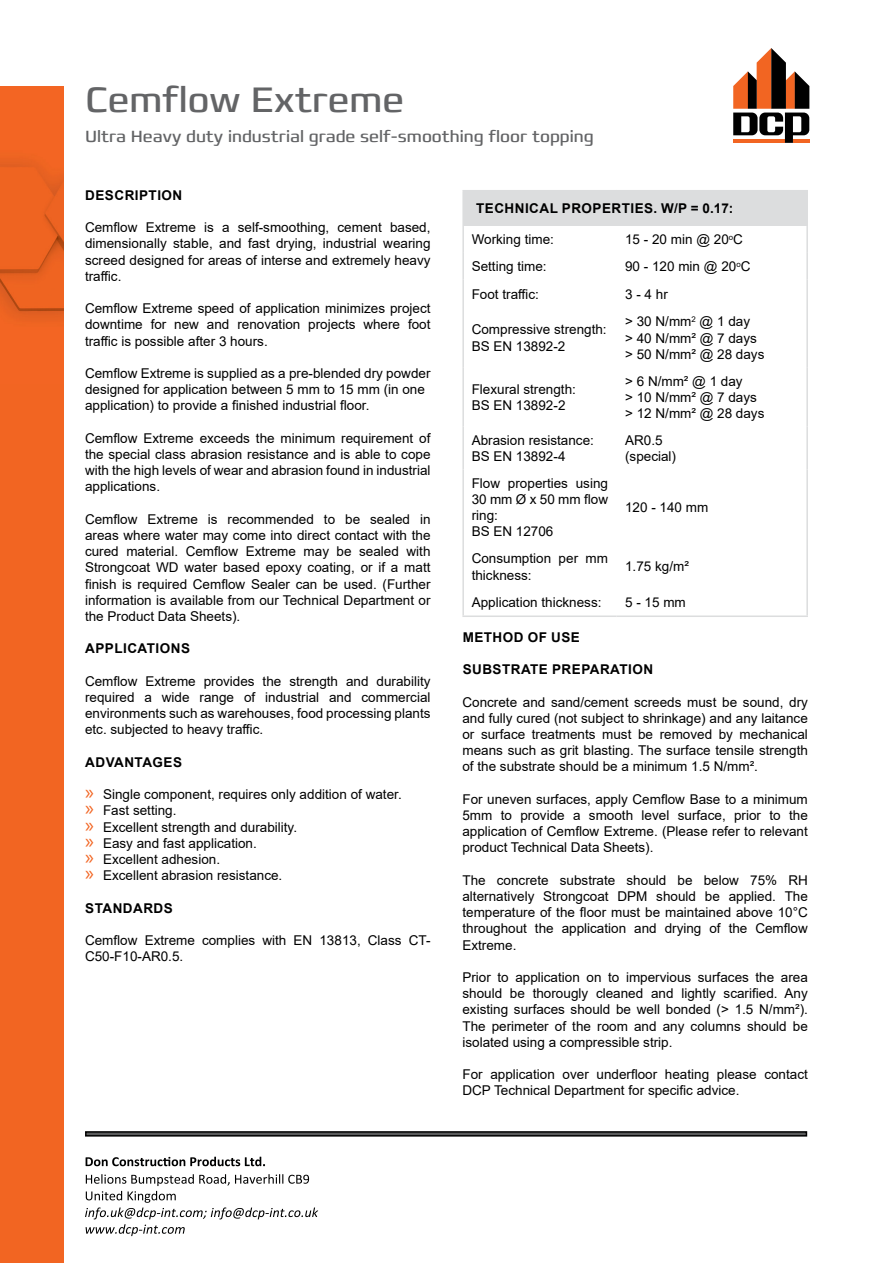
<style>
.page{position:relative;width:893px;height:1263px;background:#fff}
.page>*{position:absolute;margin:0;border:0;box-sizing:border-box;transform-origin:0 0}
.t1{font:36px "Francker CYR";color:#636466}
.t2{font:16.5px "Francker CYR";color:#636466}
.t3{font:13.5px/16.2px "Arial";color:#000}
.t4{font:700 13.5px "Arial";letter-spacing:.035em;color:#000}
.s1{font-family:"Myriad Pro";font-size:21px;color:#f26522}
</style>
<div class="page">
<svg style="left:86px;top:1157px;width:179px;height:9px"></svg>
<svg style="left:85px;top:1174px;width:233px;height:62px"></svg>
<div style="left:85px;top:1131px;width:722px;height:5px;border:2px solid #000"></div>
<div style="left:463px;top:191px;width:344px;height:35px;background:#dcddde"></div>
<hr style="left:462px;top:190px;width:155px;height:1px;background:#dcddde">
<hr style="left:462px;top:191px;width:2px;height:35px;background:#dcddde">
<hr style="left:617px;top:190px;width:191px;height:1px;background:#dcddde">
<hr style="left:806px;top:191px;width:2px;height:35px;background:#dcddde">
<hr style="left:462px;top:226px;width:2px;height:27px;background:#dcddde">
<hr style="left:806px;top:226px;width:2px;height:27px;background:#dcddde">
<hr style="left:462px;top:253px;width:2px;height:27px;background:#dcddde">
<hr style="left:806px;top:253px;width:2px;height:27px;background:#dcddde">
<hr style="left:462px;top:280px;width:2px;height:28px;background:#dcddde">
<hr style="left:806px;top:280px;width:2px;height:28px;background:#dcddde">
<hr style="left:462px;top:308px;width:2px;height:59px;background:#dcddde">
<hr style="left:806px;top:308px;width:2px;height:59px;background:#dcddde">
<hr style="left:462px;top:367px;width:2px;height:59px;background:#dcddde">
<hr style="left:806px;top:367px;width:2px;height:59px;background:#dcddde">
<hr style="left:462px;top:426px;width:2px;height:43px;background:#dcddde">
<hr style="left:806px;top:426px;width:2px;height:43px;background:#dcddde">
<hr style="left:462px;top:469px;width:2px;height:76px;background:#dcddde">
<hr style="left:806px;top:469px;width:2px;height:76px;background:#dcddde">
<hr style="left:462px;top:545px;width:2px;height:43px;background:#dcddde">
<hr style="left:806px;top:545px;width:2px;height:43px;background:#dcddde">
<hr style="left:462px;top:588px;width:2px;height:27px;background:#dcddde">
<hr style="left:806px;top:588px;width:2px;height:27px;background:#dcddde">
<hr style="left:462px;top:615px;width:155px;height:2px;background:#dcddde">
<hr style="left:617px;top:615px;width:191px;height:2px;background:#dcddde">
<svg style="left:733px;top:48px;width:76px;height:95px"></svg>
<div style="left:0;top:86px;width:64px;height:1177px;background:#f26522"></div>
<img style="left:0;top:161px;width:64px;height:158px">
<h1 class="t1" style="left:85px;top:77px;width:321px">Cemflow Extreme</h1>
<p class="t2" style="left:85px;top:126px;width:510px">Ultra Heavy duty industrial grade self-smoothing floor topping</p>
<p class="t4" style="left:85px;top:186px;width:98px">DESCRIPTION</p>
<p class="t3" style="left:85px;top:219px;width:347px;text-align:justify">Cemflow Extreme is a self-smoothing, cement based, dimensionally stable, and fast drying, industrial wearing screed designed for areas of interse and extremely heavy traffic.</p>
<p class="t3" style="left:85px;top:300px;width:347px;text-align:justify">Cemflow Extreme speed of application minimizes project downtime for new and renovation projects where foot traffic is possible after 3 hours.</p>
<p class="t3" style="left:85px;top:365px;width:347px">Cemflow Extreme is supplied as a pre-blended dry powder designed for application between 5 mm to 15 mm (in one application) to provide a finished industrial floor.</p>
<p class="t3" style="left:85px;top:430px;width:347px;text-align:justify">Cemflow Extreme exceeds the minimum requirement of the special class abrasion resistance and is able to cope with the high levels of wear and abrasion found in industrial applications.</p>
<p class="t3" style="left:85px;top:511px;width:347px;text-align:justify">Cemflow Extreme is recommended to be sealed in areas where water may come into direct contact with the cured material. Cemflow Extreme may be sealed with Strongcoat WD water based epoxy coating, or if a matt finish is required Cemflow Sealer can be used. (Further information is available from our Technical Department or the Product Data Sheets).</p>
<p class="t4" style="left:85px;top:639px;width:106px">APPLICATIONS</p>
<p class="t3" style="left:85px;top:673px;width:347px;text-align:justify">Cemflow Extreme provides the strength and durability required a wide range of industrial and commercial environments such as warehouses, food processing plants etc. subjected to heavy traffic.</p>
<p class="t4" style="left:85px;top:753px;width:98px">ADVANTAGES</p>
<p class="t3" style="left:85px;top:786px;width:318px"><span class="s1">»</span> Single component, requires only addition of water. <span class="s1">»</span> Fast setting.<br><span class="s1">»</span> Excellent strength and durability.<br><span class="s1">»</span> Easy and fast application.<br><span class="s1">»</span> Excellent adhesion.<br><span class="s1">»</span> Excellent abrasion resistance.</p>
<p class="t4" style="left:85px;top:898px;width:89px">STANDARDS</p>
<p class="t3" style="left:85px;top:932px;width:347px">Cemflow Extreme complies with EN 13813, Class CT-<br>C50-F10-AR0.5.</p>
<p class="t4" style="left:476px;top:199px;width:259px">TECHNICAL PROPERTIES. W/P = 0.17:</p>
<p class="t3" style="left:472px;top:231px;width:84px">Working time:</p>
<p class="t3" style="left:625px;top:231px;width:119px">15 - 20 min @ 20<sup>o</sup>C</p>
<p class="t3" style="left:472px;top:258px;width:77px">Setting time:</p>
<p class="t3" style="left:625px;top:258px;width:127px">90 - 120 min @ 20<sup>o</sup>C</p>
<p class="t3" style="left:472px;top:286px;width:69px">Foot traffic:</p>
<p class="t3" style="left:625px;top:286px;width:44px">3 - 4 hr</p>
<p class="t3" style="left:472px;top:321px;width:137px">Compressive strength:<br>BS EN 13892-2</p>
<p class="t3" style="left:625px;top:313px;width:141px">&gt; 30 N/mm<sup>2</sup> @ 1 day<br>&gt; 40 N/mm² @ 7 days &gt; 50 N/mm² @ 28 days</p>
<p class="t3" style="left:472px;top:381px;width:106px">Flexural strength:<br>BS EN 13892-2</p>
<p class="t3" style="left:625px;top:373px;width:141px">&gt; 6 N/mm² @ 1 day<br>&gt; 10 N/mm² @ 7 days &gt; 12 N/mm² @ 28 days</p>
<p class="t3" style="left:472px;top:432px;width:124px">Abrasion resistance:<br>BS EN 13892-4</p>
<p class="t3" style="left:625px;top:432px;width:53px">AR0.5 (special)</p>
<p class="t3" style="left:472px;top:475px;width:138px">Flow properties using<br>30 mm Ø x 50 mm flow ring:<br>BS EN 12706</p>
<p class="t3" style="left:625px;top:499px;width:85px">120 - 140 mm</p>
<p class="t3" style="left:472px;top:550px;width:138px">Consumption per mm thickness:</p>
<p class="t3" style="left:625px;top:558px;width:65px">1.75 kg/m²</p>
<p class="t3" style="left:472px;top:594px;width:131px">Application thickness:</p>
<p class="t3" style="left:625px;top:594px;width:62px">5 - 15 mm</p>
<p class="t4" style="left:463px;top:627px;width:119px">METHOD OF USE</p>
<p class="t4" style="left:463px;top:660px;width:192px">SUBSTRATE PREPARATION</p>
<p class="t3" style="left:462px;top:694px;width:347px;text-align:justify">Concrete and sand/cement screeds must be sound, dry and fully cured (not subject to shrinkage) and any laitance or surface treatments must be removed by mechanical means such as grit blasting. The surface tensile strength of the substrate should be a minimum 1.5 N/mm².</p>
<p class="t3" style="left:462px;top:791px;width:347px;text-align:justify">For uneven surfaces, apply Cemflow Base to a minimum 5mm to provide a smooth level surface, prior to the application of Cemflow Extreme. (Please refer to relevant product Technical Data Sheets).</p>
<p class="t3" style="left:462px;top:872px;width:347px;text-align:justify">The concrete substrate should be below 75% RH alternatively Strongcoat DPM should be applied. The temperature of the floor must be maintained above 10°C throughout the application and drying of the Cemflow Extreme.</p>
<p class="t3" style="left:462px;top:969px;width:347px;text-align:justify">Prior to application on to impervious surfaces the area should be thorougly cleaned and lightly scarified. Any existing surfaces should be well bonded (&gt; 1.5 N/mm²).<br>The perimeter of the room and any columns should be isolated using a compressible strip.</p>
<p class="t3" style="left:462px;top:1066px;width:347px">For application over underfloor heating please contact<br>DCP Technical Department for specific advice.</p>
</div>
